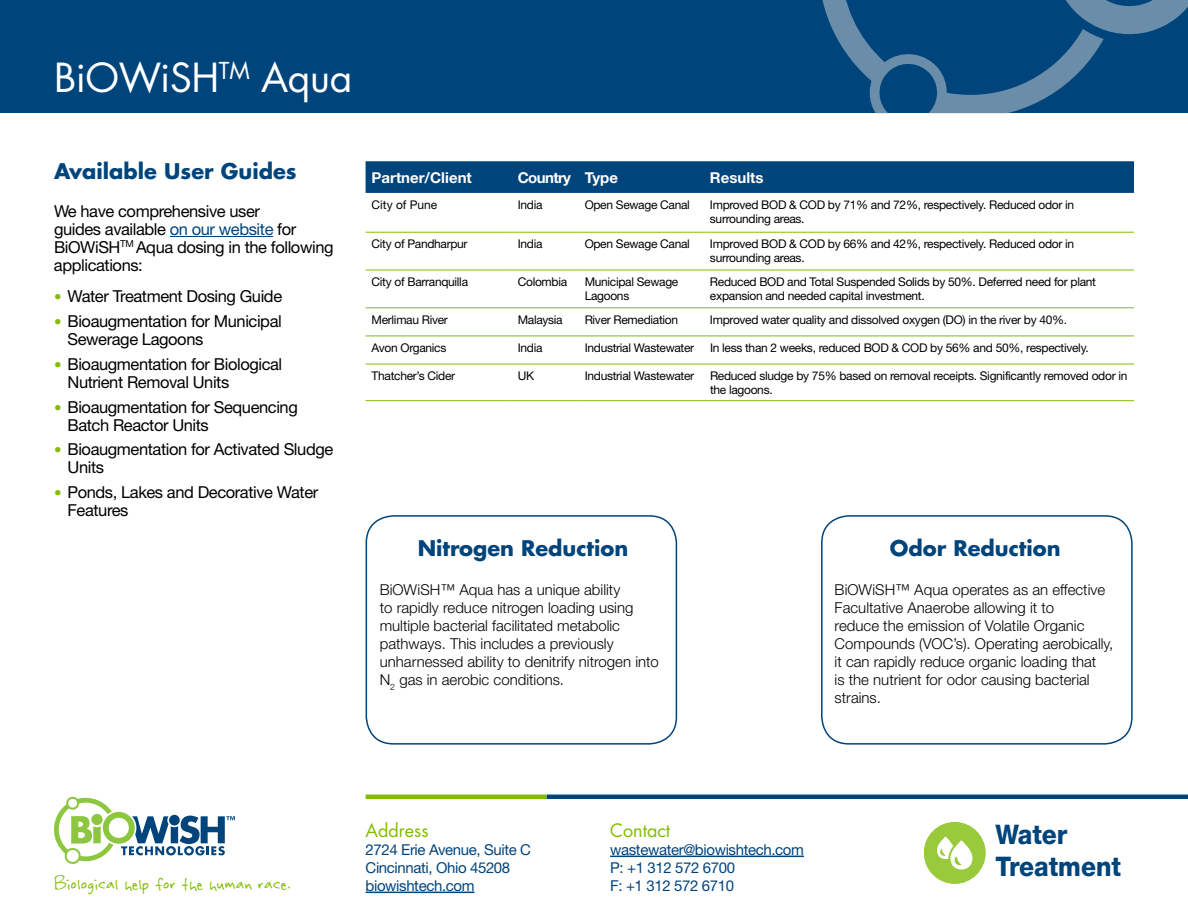
<style>
.page{position:relative;width:1188px;height:918px;background:#fff}
.page>*{position:absolute;margin:0;border:0;box-sizing:border-box;transform-origin:0 0}
.t1{font:39px "Futura Std";letter-spacing:-.01em;color:#fff}
.t2{font:800 27px/32.4px "Helvetica Neue";color:#00447c;scale:.91 1}
.t3{font:700 21px "Futura Std";color:#00447c}
.t4{font:21px "Rabiohead";color:#82bc00}
.t5{font:18px "Futura Std";color:#82bc00}
.t6{font:16.5px/18px "Helvetica Neue";letter-spacing:-.025em;color:#000}
.t7{font:300 15px/18px "Helvetica Neue";color:#000}
.t8{font:15px/18px "Helvetica Neue";letter-spacing:-.025em;color:#00447c}
.t9{font:700 15px "Helvetica Neue";color:#fff}
.t10{font:700 15px "Helvetica Neue";letter-spacing:-.04em;color:#fff}
.t11{font:12px/14.4px "Helvetica Neue";letter-spacing:-.025em;color:#000}
.t12{font:12px "Helvetica Neue";color:#000}
.s1{color:#00447c}
.s2{font-weight:800;font-size:15px;color:#82bc00}
</style>
<div class="page">
<div style="left:0;top:0;width:1188px;height:113px;background:#00447c"></div>
<svg style="left:822px;top:0;width:366px;height:113px"></svg>
<svg style="left:54px;top:797px;width:181px;height:67px"></svg>
<hr style="left:610px;top:856px;width:194px;height:1px;background:#00447c">
<hr style="left:366px;top:892px;width:109px;height:1px;background:#00447c">
<hr style="left:546px;top:795px;width:642px;height:4px;background:#00447c">
<hr style="left:366px;top:795px;width:180px;height:4px;background:#82bc00">
<hr style="left:170px;top:236px;width:103px;height:1px;background:#00447c">
<div style="left:366px;top:161px;width:768px;height:32px;background:#00447c"></div>
<hr style="left:366px;top:232px;width:146px;height:1px;background:#82bc00">
<hr style="left:512px;top:232px;width:67px;height:1px;background:#82bc00">
<hr style="left:579px;top:232px;width:125px;height:1px;background:#82bc00">
<hr style="left:704px;top:232px;width:430px;height:1px;background:#82bc00">
<hr style="left:366px;top:270px;width:146px;height:1px;background:#82bc00">
<hr style="left:512px;top:270px;width:67px;height:1px;background:#82bc00">
<hr style="left:579px;top:270px;width:125px;height:1px;background:#82bc00">
<hr style="left:704px;top:270px;width:430px;height:1px;background:#82bc00">
<hr style="left:366px;top:307px;width:146px;height:1px;background:#82bc00">
<hr style="left:512px;top:307px;width:67px;height:1px;background:#82bc00">
<hr style="left:579px;top:307px;width:125px;height:1px;background:#82bc00">
<hr style="left:704px;top:307px;width:430px;height:1px;background:#82bc00">
<hr style="left:366px;top:336px;width:146px;height:1px;background:#82bc00">
<hr style="left:512px;top:336px;width:67px;height:1px;background:#82bc00">
<hr style="left:579px;top:336px;width:125px;height:1px;background:#82bc00">
<hr style="left:704px;top:336px;width:430px;height:1px;background:#82bc00">
<hr style="left:366px;top:364px;width:146px;height:1px;background:#82bc00">
<hr style="left:512px;top:364px;width:67px;height:1px;background:#82bc00">
<hr style="left:579px;top:364px;width:125px;height:1px;background:#82bc00">
<hr style="left:704px;top:364px;width:430px;height:1px;background:#82bc00">
<hr style="left:366px;top:400px;width:146px;height:1px;background:#82bc00">
<hr style="left:512px;top:400px;width:67px;height:1px;background:#82bc00">
<hr style="left:579px;top:400px;width:125px;height:1px;background:#82bc00">
<hr style="left:704px;top:400px;width:430px;height:1px;background:#82bc00">
<div style="left:924px;top:822px;width:62px;height:62px;background:#99ca3c;border-radius:50%"></div>
<svg style="left:937px;top:837px;width:36px;height:33px"></svg>
<div style="left:821px;top:515px;width:312px;height:230px;border:2px solid #00447c;border-radius:27px"></div>
<div style="left:366px;top:515px;width:311px;height:230px;border:2px solid #00447c;border-radius:27px"></div>
<h1 class="t1" style="left:54px;top:52px;width:300px">BiOWiSH<sup>TM</sup> Aqua</h1>
<h3 class="t3" style="left:54px;top:157px;width:244px">Available User Guides</h3>
<h3 class="t6" style="left:54px;top:202px;width:281px">We have comprehensive user<br>guides available <span class="s1">on our website</span> for<br>BiOWiSH<sup>TM</sup> Aqua dosing in the following applications:</h3>
<h3 class="t6" style="left:54px;top:287px;width:230px"><span class="s2">•</span> Water Treatment Dosing Guide</h3>
<h3 class="t6" style="left:68px;top:312px;width:216px;text-indent:-14px"><span class="s2">•</span> Bioaugmentation for Municipal<br>Sewerage Lagoons</h3>
<h3 class="t6" style="left:68px;top:355px;width:216px;text-indent:-14px"><span class="s2">•</span> Bioaugmentation for Biological<br>Nutrient Removal Units</h3>
<h3 class="t6" style="left:68px;top:397px;width:232px;text-indent:-14px"><span class="s2">•</span> Bioaugmentation for Sequencing<br>Batch Reactor Units</h3>
<h3 class="t6" style="left:68px;top:440px;width:267px;text-indent:-14px"><span class="s2">•</span> Bioaugmentation for Activated Sludge<br>Units</h3>
<h3 class="t6" style="left:68px;top:483px;width:252px;text-indent:-14px"><span class="s2">•</span> Ponds, Lakes and Decorative Water<br>Features</h3>
<p class="t9" style="left:372px;top:169px;width:102px">Partner/Client</p>
<p class="t10" style="left:518px;top:169px;width:102px">Country Type</p>
<p class="t9" style="left:710px;top:169px;width:55px">Results</p>
<p class="t12" style="left:372px;top:197px;width:67px">City of Pune</p>
<p class="t11" style="left:518px;top:197px;width:26px">India</p>
<p class="t11" style="left:585px;top:197px;width:107px">Open Sewage Canal</p>
<p class="t11" style="left:710px;top:197px;width:366px">Improved BOD &amp; COD by 71% and 72%, respectively. Reduced odor in surrounding areas.</p>
<p class="t11" style="left:372px;top:236px;width:98px">City of Pandharpur</p>
<p class="t11" style="left:518px;top:236px;width:26px">India</p>
<p class="t11" style="left:585px;top:236px;width:107px">Open Sewage Canal</p>
<p class="t11" style="left:710px;top:236px;width:366px">Improved BOD &amp; COD by 66% and 42%, respectively. Reduced odor in surrounding areas.</p>
<p class="t11" style="left:372px;top:274px;width:98px">City of Barranquilla</p>
<p class="t11" style="left:518px;top:274px;width:51px">Colombia</p>
<p class="t11" style="left:585px;top:274px;width:95px">Municipal Sewage<br>Lagoons</p>
<p class="t11" style="left:710px;top:274px;width:388px">Reduced BOD and Total Suspended Solids by 50%. Deferred need for plant expansion and needed capital investment.</p>
<p class="t11" style="left:372px;top:312px;width:78px">Merlimau River</p>
<p class="t11" style="left:518px;top:312px;width:47px">Malaysia</p>
<p class="t11" style="left:585px;top:312px;width:95px">River Remediation</p>
<p class="t11" style="left:710px;top:312px;width:359px">Improved water quality and dissolved oxygen (DO) in the river by 40%.</p>
<p class="t11" style="left:372px;top:340px;width:76px">Avon Organics</p>
<p class="t11" style="left:518px;top:340px;width:26px">India</p>
<p class="t11" style="left:585px;top:340px;width:111px">Industrial Wastewater</p>
<p class="t11" style="left:710px;top:340px;width:380px">In less than 2 weeks, reduced BOD &amp; COD by 56% and 50%, respectively.</p>
<p class="t11" style="left:372px;top:368px;width:85px">Thatcher’s Cider</p>
<p class="t11" style="left:518px;top:368px;width:18px">UK</p>
<p class="t11" style="left:585px;top:368px;width:111px">Industrial Wastewater</p>
<p class="t11" style="left:710px;top:368px;width:419px">Reduced sludge by 75% based on removal receipts. Significantly removed odor in the lagoons.</p>
<h3 class="t3" style="left:418px;top:535px;width:212px">Nitrogen Reduction</h3>
<h3 class="t3" style="left:890px;top:535px;width:172px">Odor Reduction</h3>
<p class="t7" style="left:380px;top:580px;width:281px">BiOWiSH™ Aqua has a unique ability<br>to rapidly reduce nitrogen loading using multiple bacterial facilitated metabolic pathways. This includes a previously unharnessed ability to denitrify nitrogen into N<sub>2</sub> gas in aerobic conditions.</p>
<p class="t7" style="left:835px;top:580px;width:280px">BiOWiSH™ Aqua operates as an effective Facultative Anaerobe allowing it to<br>reduce the emission of Volatile Organic Compounds (VOC’s). Operating aerobically, it can rapidly reduce organic loading that<br>is the nutrient for odor causing bacterial strains.</p>
<h3 class="t4" style="left:54px;top:871px;width:238px">Biological help for the human race.</h3>
<h3 class="t5" style="left:366px;top:819px;width:65px">Address</h3>
<p class="t8" style="left:366px;top:840px;width:167px">2724 Erie Avenue, Suite C<br>Cincinnati, Ohio 45208 biowishtech.com</p>
<h3 class="t5" style="left:610px;top:819px;width:62px">Contact</h3>
<p class="t8" style="left:610px;top:840px;width:195px">wastewater@biowishtech.com<br>P: +1 312 572 6700<br>F: +1 312 572 6710</p>
<h2 class="t2" style="left:995px;top:818px;width:140px">Water<br>Treatment</h2>
</div>
